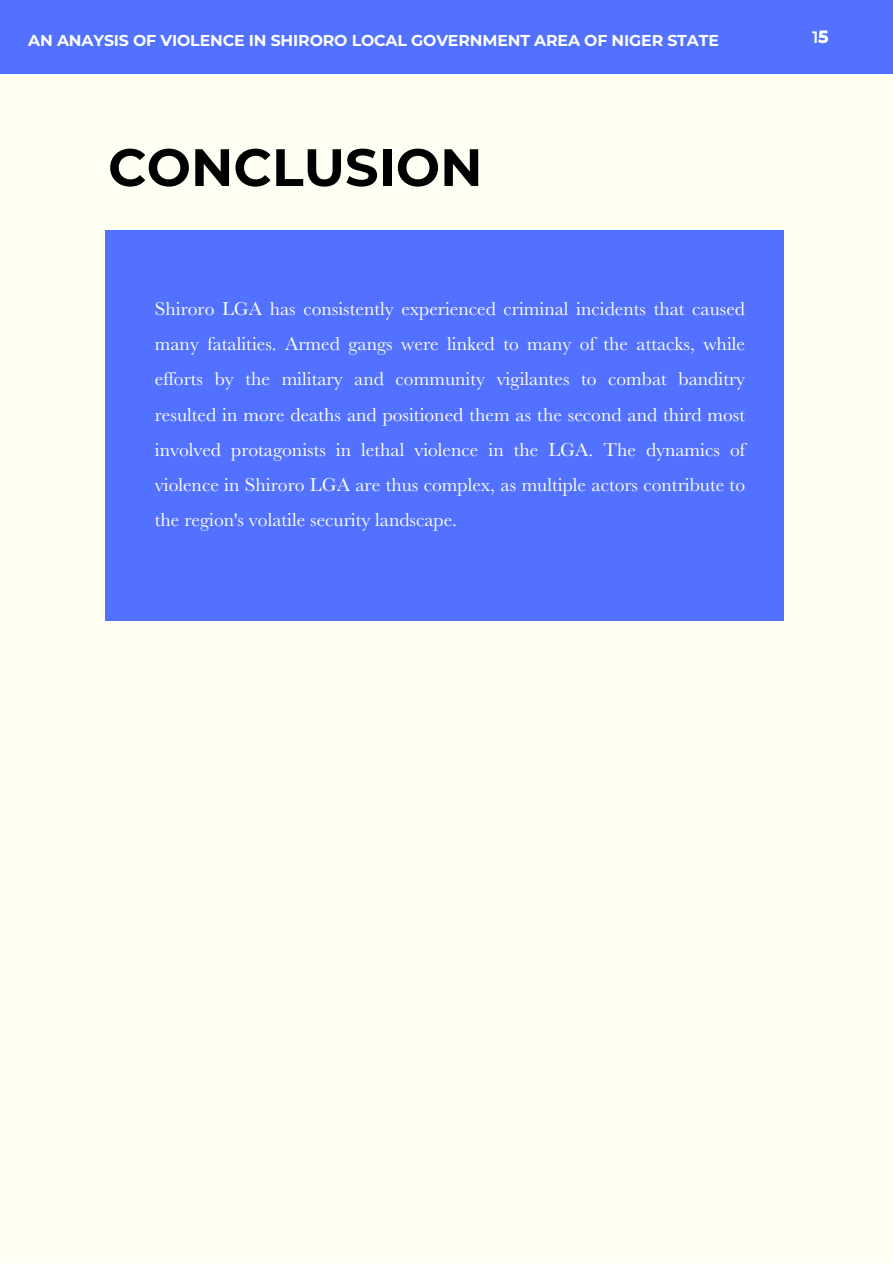
<style>
.page{position:relative;width:893px;height:1264px;background:#fff}
.page>*{position:absolute;margin:0;border:0;box-sizing:border-box;transform-origin:0 0}
.t1{font:700 52.5px "Montserrat";color:#000}
.t2{font:19.5px/35.1px "Baskerville";color:#fff;text-align:justify}
.t3{font:600 16.5px "Montserrat";color:#fff}
.t4{font:700 15.75px "Montserrat";letter-spacing:-.01em;color:#fff}
</style>
<div class="page">
<div style="left:0;top:0;width:892px;height:1262px;background:#fffff4"></div>
<div style="left:0;top:0;width:892px;height:74px;background:#5271ff"></div>
<div style="left:105px;top:230px;width:678px;height:390px;background:#5271ff"></div>
<p class="t4" style="left:28px;top:29px;width:692px">AN ANAYSIS OF VIOLENCE IN SHIRORO LOCAL GOVERNMENT AREA OF NIGER STATE</p>
<p class="t3" style="left:812px;top:25px;width:17px">15</p>
<h1 class="t1" style="left:108px;top:129px;width:376px">CONCLUSION</h1>
<p class="t2" style="left:155px;top:292px;width:591px">Shiroro LGA has consistently experienced criminal incidents that caused many fatalities. Armed gangs were linked to many of the attacks, while efforts by the military and community vigilantes to combat banditry resulted in more deaths and positioned them as the second and third most involved protagonists in lethal violence in the LGA. The dynamics of violence in Shiroro LGA are thus complex, as multiple actors contribute to the region's volatile security landscape.</p>
</div>
